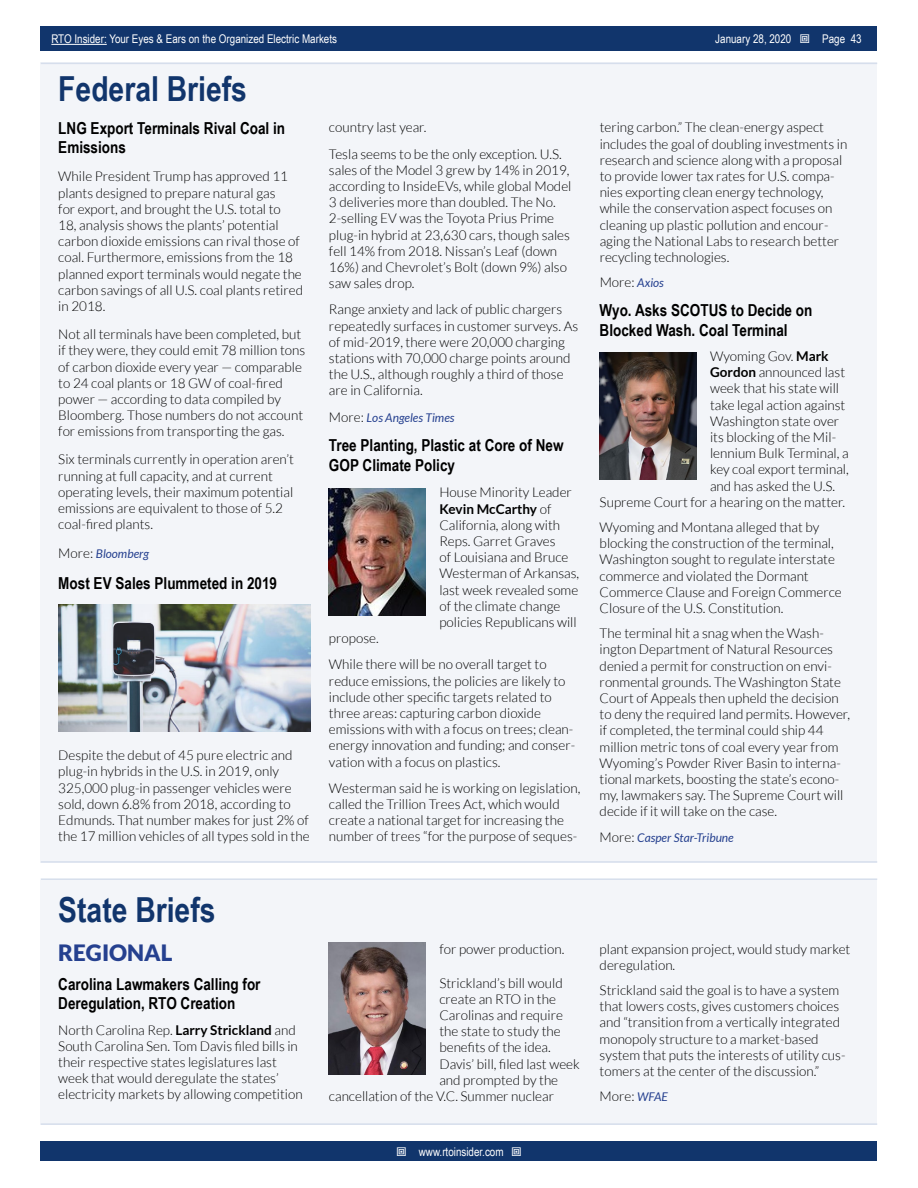
<style>
.page{position:relative;width:918px;height:1188px;background:#fff}
.page>*{position:absolute;margin:0;border:0;box-sizing:border-box;transform-origin:0 0}
.t1{font:700 34.5px "Arial Narrow";color:#11356c}
.t2{font:900 22.5px "Lato";color:#25408f}
.t3{font:700 16.5px/19.8px "Arial Narrow";color:#000}
.t4{font:300 13.5px/16.2px "Lato";color:#000}
.t5{font:12px "Arial Narrow";color:#fff}
.t6{font:italic 12px "Lato";color:#25408f}
.s1{font-weight:300;font-style:normal;font-size:13.5px;color:#000}
.s2{font-weight:400;font-style:italic;font-size:12px;color:#25408f}
.s3{font-weight:700}
</style>
<div class="page">
<div style="left:41px;top:1142px;width:836px;height:19px;background:#11356c"></div>
<div style="left:41px;top:27px;width:836px;height:24px;background:#11356c"></div>
<hr style="left:51px;top:44px;width:56px;height:1px;background:#fff">
<div style="left:40px;top:63px;width:836px;height:800px;background:#f3f5f9"></div>
<div style="left:41px;top:880px;width:836px;height:244px;background:#f3f5f9"></div>
<hr style="left:41px;top:861px;width:836px;height:2px;background:#d6deec">
<hr style="left:41px;top:63px;width:836px;height:1px;background:#d6deec">
<hr style="left:41px;top:878px;width:836px;height:2px;background:#d6deec">
<hr style="left:41px;top:1123px;width:836px;height:2px;background:#d6deec">
<img style="left:329px;top:488px;width:97px;height:128px">
<img style="left:600px;top:352px;width:97px;height:127px">
<img style="left:329px;top:943px;width:97px;height:132px">
<img style="left:58px;top:604px;width:253px;height:128px">
<p class="t5" style="left:51px;top:30px;width:287px">RTO Insider: Your Eyes &amp; Ears on the Organized Electric Markets</p>
<p class="t5" style="left:715px;top:30px;width:78px">January 28, 2020</p>
<p class="t5" style="left:822px;top:30px;width:41px">Page 43</p>
<h1 class="t1" style="left:58px;top:63px;width:190px">Federal Briefs</h1>
<p class="t3" style="left:58px;top:117px;width:228px">LNG Export Terminals Rival Coal in<br>Emissions</p>
<p class="t4" style="left:58px;top:169px;width:246px">While President Trump has approved 11 plants designed to prepare natural gas<br>for export, and brought the U.S. total to<br>18, analysis shows the plants’ potential carbon dioxide emissions can rival those of coal. Furthermore, emissions from the 18 planned export terminals would negate the carbon savings of all U.S. coal plants retired in 2018.</p>
<p class="t4" style="left:58px;top:326px;width:249px">Not all terminals have been completed, but if they were, they could emit 78 million tons of carbon dioxide every year — comparable to 24 coal plants or 18 GW of coal-fired power — according to data compiled by Bloomberg. Those numbers do not account for emissions from transporting the gas.</p>
<p class="t4" style="left:58px;top:451px;width:237px">Six terminals currently in operation aren’t running at full capacity, and at current operating levels, their maximum potential emissions are equivalent to those of 5.2 coal-fired plants.</p>
<p class="t6" style="left:58px;top:547px;width:92px"><span class="s1">More:</span> Bloomberg</p>
<p class="t3" style="left:58px;top:573px;width:220px">Most EV Sales Plummeted in 2019</p>
<p class="t4" style="left:600px;top:120px;width:249px">tering carbon.” The clean-energy aspect includes the goal of doubling investments in research and science along with a proposal to provide lower tax rates for U.S. compa&shy;nies exporting clean energy technology, while the conservation aspect focuses on cleaning up plastic pollution and encour&shy;aging the National Labs to research better recycling technologies.</p>
<p class="t4" style="left:600px;top:274px;width:66px">More: <span class="s2">Axios</span></p>
<p class="t3" style="left:600px;top:299px;width:214px">Wyo. Asks SCOTUS to Decide on<br>Blocked Wash. Coal Terminal</p>
<p class="t4" style="left:710px;top:348px;width:120px">Wyoming Gov. <span class="s3">Mark</span></p>
<p class="t4" style="left:710px;top:364px;width:137px"><span class="s3">Gordon</span> announced last</p>
<p class="t4" style="left:710px;top:381px;width:131px">week that his state will</p>
<p class="t4" style="left:710px;top:397px;width:137px">take legal action against</p>
<p class="t4" style="left:710px;top:413px;width:131px">Washington state over</p>
<p class="t4" style="left:710px;top:429px;width:128px">its blocking of the Mil-</p>
<p class="t4" style="left:710px;top:445px;width:140px">lennium Bulk Terminal, a</p>
<p class="t4" style="left:710px;top:462px;width:140px">key coal export terminal,</p>
<p class="t4" style="left:710px;top:478px;width:127px">and has asked the U.S.</p>
<p class="t4" style="left:600px;top:494px;width:247px">Supreme Court for a hearing on the matter.</p>
<p class="t4" style="left:600px;top:519px;width:244px">Wyoming and Montana alleged that by blocking the construction of the terminal, Washington sought to regulate interstate commerce and violated the Dormant Commerce Clause and Foreign Commerce Closure of the U.S. Constitution.</p>
<p class="t4" style="left:600px;top:625px;width:252px">The terminal hit a snag when the Wash&shy;ington Department of Natural Resources denied a permit for construction on envi&shy;ronmental grounds. The Washington State Court of Appeals then upheld the decision to deny the required land permits. However, if completed, the terminal could ship 44 million metric tons of coal every year from Wyoming’s Powder River Basin to interna&shy;tional markets, boosting the state’s econo&shy;my, lawmakers say. The Supreme Court will decide if it will take on the case.</p>
<p class="t6" style="left:600px;top:831px;width:136px"><span class="s1">More:</span> Casper Star-Tribune</p>
<p class="t4" style="left:329px;top:114px;width:234px;line-height:26.2px">country last year.<br>Tesla seems to be the only exception. U.S.</p>
<p class="t4" style="left:329px;top:162px;width:244px">sales of the Model 3 grew by 14% in 2019, according to InsideEVs, while global Model 3 deliveries more than doubled. The No.<br>2-selling EV was the Toyota Prius Prime plug-in hybrid at 23,630 cars, though sales fell 14% from 2018. Nissan’s Leaf (down 16%) and Chevrolet’s Bolt (down 9%) also saw sales drop.</p>
<p class="t4" style="left:329px;top:301px;width:251px">Range anxiety and lack of public chargers repeatedly surfaces in customer surveys. As of mid-2019, there were 20,000 charging stations with 70,000 charge points around the U.S., although roughly a third of those are in California.</p>
<p class="t6" style="left:329px;top:411px;width:127px"><span class="s1">More:</span> Los Angeles Times</p>
<p class="t3" style="left:329px;top:435px;width:236px">Tree Planting, Plastic at Core of New<br>GOP Climate Policy</p>
<p class="t4" style="left:439px;top:484px;width:141px">House Minority Leader<br><span class="s3">Kevin McCarthy</span> of<br>California, along with<br>Reps. Garret Graves<br>of Louisiana and Bruce<br>Westerman of Arkansas, last week revealed some of the climate change policies Republicans will</p>
<p class="t4" style="left:329px;top:625px;width:219px;line-height:26.2px">propose.<br>While there will be no overall target to</p>
<p class="t4" style="left:329px;top:673px;width:248px">reduce emissions, the policies are likely to include other specific targets related to three areas: capturing carbon dioxide emissions with with a focus on trees; clean&shy;energy innovation and funding; and conser&shy;vation with a focus on plastics.</p>
<p class="t4" style="left:329px;top:780px;width:253px">Westerman said he is working on legislation, called the Trillion Trees Act, which would create a national target for increasing the number of trees “for the purpose of seques-</p>
<p class="t4" style="left:58px;top:747px;width:253px">Despite the debut of 45 pure electric and plug-in hybrids in the U.S. in 2019, only 325,000 plug-in passenger vehicles were sold, down 6.8% from 2018, according to Edmunds. That number makes for just 2% of the 17 million vehicles of all types sold in the</p>
<h1 class="t1" style="left:58px;top:884px;width:159px">State Briefs</h1>
<h2 class="t2" style="left:58px;top:939px;width:116px">REGIONAL</h2>
<p class="t3" style="left:58px;top:973px;width:204px">Carolina Lawmakers Calling for<br>Deregulation, RTO Creation</p>
<p class="t4" style="left:58px;top:1022px;width:246px">North Carolina Rep. <span class="s3">Larry Strickland</span> and South Carolina Sen. Tom Davis filed bills in their respective states legislatures last week that would deregulate the states’ electricity markets by allowing competition</p>
<p class="t4" style="left:439px;top:941px;width:126px">for power production.</p>
<p class="t4" style="left:439px;top:975px;width:125px">Strickland’s bill would</p>
<p class="t4" style="left:439px;top:991px;width:118px">create an RTO in the</p>
<p class="t4" style="left:439px;top:1007px;width:125px">Carolinas and require</p>
<p class="t4" style="left:439px;top:1023px;width:123px">the state to study the</p>
<p class="t4" style="left:439px;top:1040px;width:113px">benefits of the idea.</p>
<p class="t4" style="left:439px;top:1056px;width:142px">Davis’ bill, filed last week</p>
<p class="t4" style="left:439px;top:1072px;width:120px">and prompted by the</p>
<p class="t4" style="left:329px;top:1088px;width:227px">cancellation of the V.C. Summer nuclear</p>
<p class="t5" style="left:419px;top:1143px;width:86px">www.rtoinsider.com</p>
<p class="t4" style="left:600px;top:941px;width:252px">plant expansion project, would study market deregulation.</p>
<p class="t4" style="left:600px;top:982px;width:247px">Strickland said the goal is to have a system that lowers costs, gives customers choices and “transition from a vertically integrated monopoly structure to a market-based system that puts the interests of utility cus&shy;tomers at the center of the discussion.”</p>
<p class="t4" style="left:600px;top:1088px;width:70px">More: <span class="s2">WFAE</span></p>
</div>
